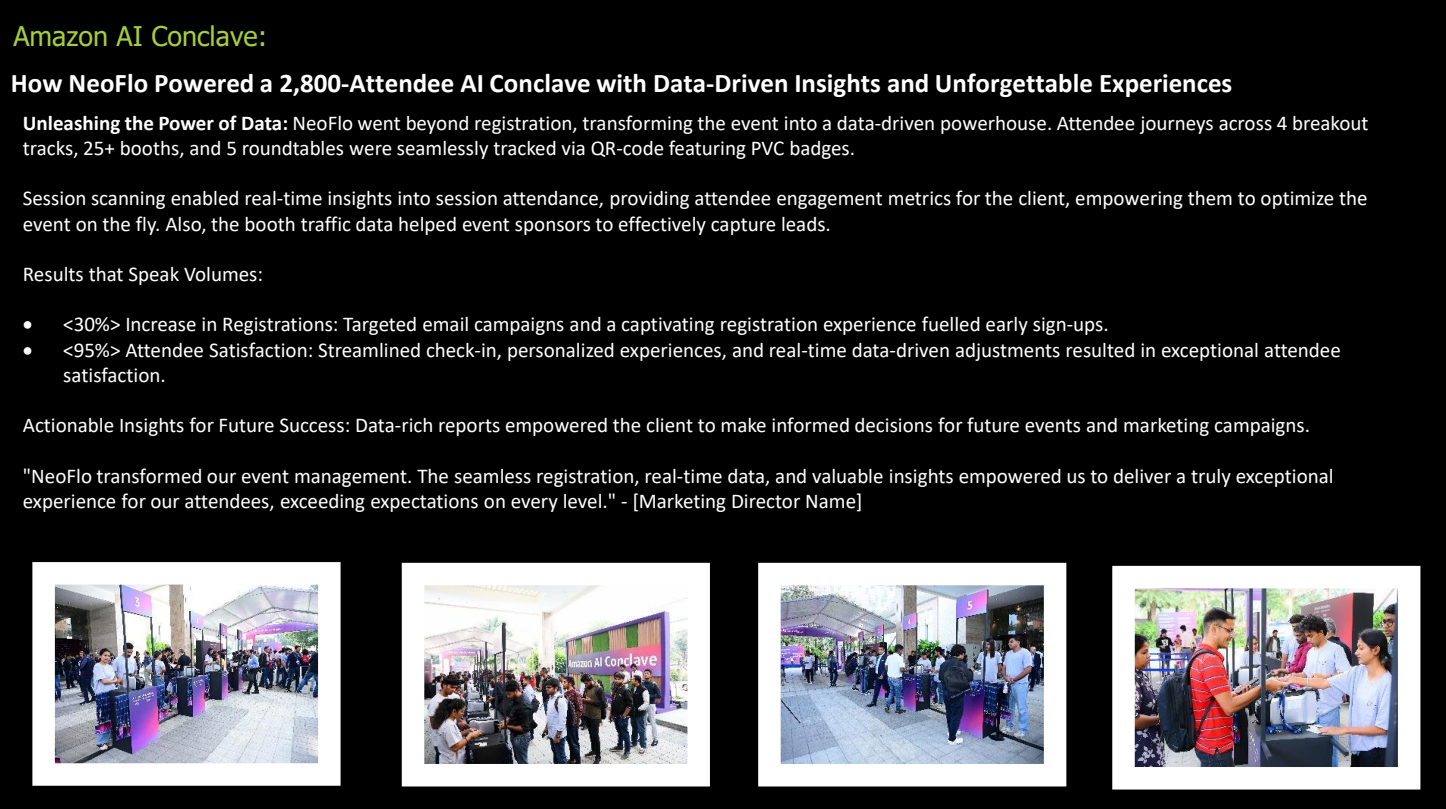
<style>
.page{position:relative;width:1446px;height:809px;background:#000}
.page>*{position:absolute;margin:0;border:0;box-sizing:border-box;transform-origin:0 0}
.t1{font:700 27px "Calibri";color:#fff}
.t2{font:27px "Tahoma";color:#a5ce39}
.t3{font:21px/25.2px "Calibri";color:#fff}
.s1{font-weight:700}
</style>
<div class="page">
<img style="left:32px;top:785px;width:309px;height:1px">
<img style="left:55px;top:585px;width:263px;height:177px">
<div style="left:32px;top:562px;width:309px;height:223px;border:22px solid #fff"></div>
<img style="left:425px;top:585px;width:262px;height:178px">
<div style="left:402px;top:562px;width:308px;height:224px;border:22px solid #fff"></div>
<img style="left:1135px;top:589px;width:262px;height:177px">
<div style="left:1112px;top:566px;width:308px;height:223px;border:22px solid #fff"></div>
<img style="left:781px;top:585px;width:262px;height:178px">
<div style="left:758px;top:562px;width:308px;height:224px;border:22px solid #fff"></div>
<p class="t2" style="left:13px;top:18px;width:255px">Amazon AI Conclave:</p>
<p class="t1" style="left:11px;top:64px;width:1223px">How NeoFlo Powered a 2,800-Attendee AI Conclave with Data-Driven Insights and Unforgettable Experiences</p>
<p class="t3" style="left:23px;top:110px;width:1347px"><span class="s1">Unleashing the Power of Data:</span> NeoFlo went beyond registration, transforming the event into a data-driven powerhouse. Attendee journeys across 4 breakout tracks, 25+ booths, and 5 roundtables were seamlessly tracked via QR-code featuring PVC badges.</p>
<p class="t3" style="left:23px;top:185px;width:1346px">Session scanning enabled real-time insights into session attendance, providing attendee engagement metrics for the client, empowering them to optimize the event on the fly. Also, the booth traffic data helped event sponsors to effectively capture leads.</p>
<p class="t3" style="left:23px;top:261px;width:242px">Results that Speak Volumes:</p>
<p class="t3" style="left:23px;top:311px;width:1087px">• &lt;30%&gt; Increase in Registrations: Targeted email campaigns and a captivating registration experience fuelled early sign-ups.</p>
<p class="t3" style="left:63px;top:336px;width:1279px;text-indent:-41px">• &lt;95%&gt; Attendee Satisfaction: Streamlined check-in, personalized experiences, and real-time data-driven adjustments resulted in exceptional attendee satisfaction.</p>
<p class="t3" style="left:23px;top:412px;width:1289px">Actionable Insights for Future Success: Data-rich reports empowered the client to make informed decisions for future events and marketing campaigns.</p>
<p class="t3" style="left:23px;top:462px;width:1312px">"NeoFlo transformed our event management. The seamless registration, real-time data, and valuable insights empowered us to deliver a truly exceptional experience for our attendees, exceeding expectations on every level." - [Marketing Director Name]</p>
</div>
